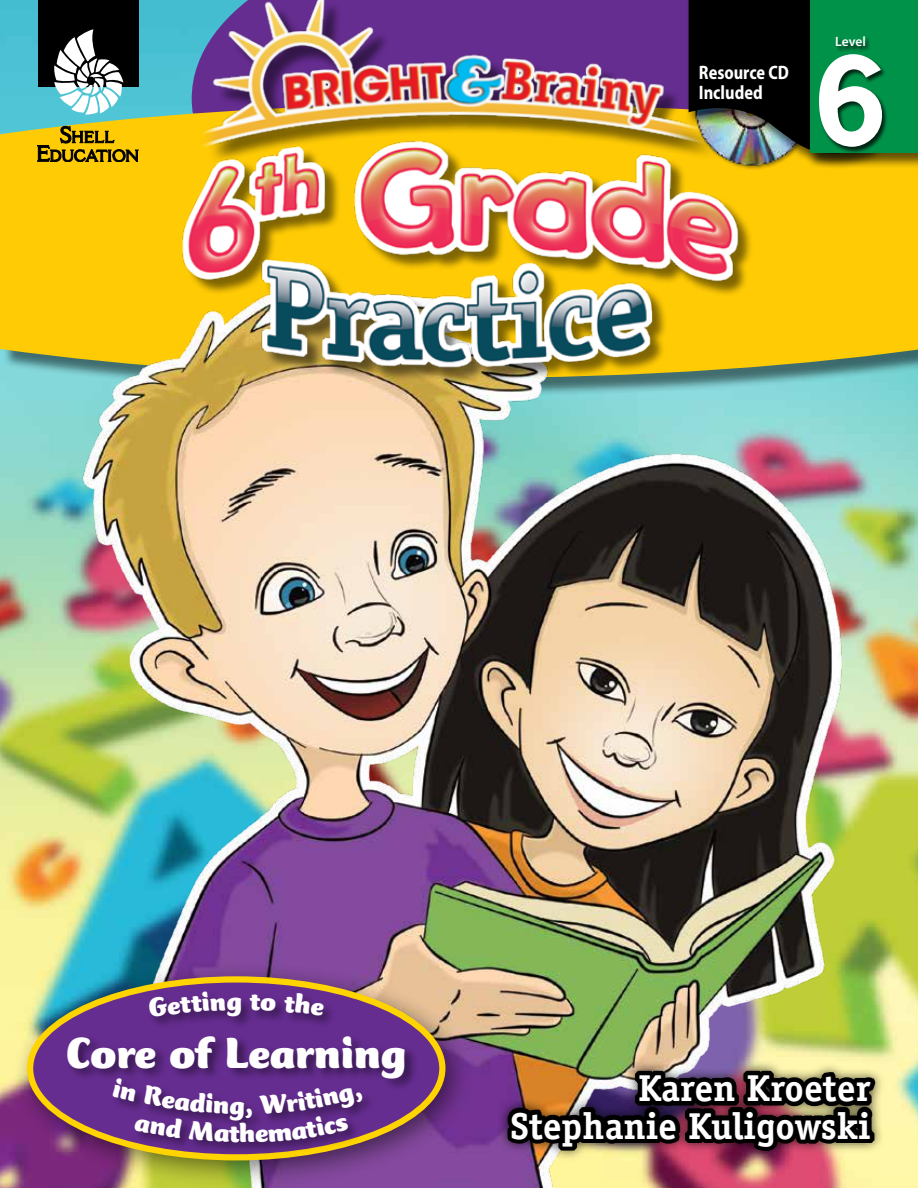
<style>
.page{position:relative;width:918px;height:1188px;background:#fff}
.page>*{position:absolute;margin:0;border:0;box-sizing:border-box;transform-origin:0 0}
.t1{font:700 115.5px "News Gothic Std";color:#fff}
.t2{font:900 45px "CT Mercurius Std";color:#fff}
.t3{font:700 37.5px/37.5px "Officina Serif Std";color:#fff;text-align:right}
.t4{font:900 27.3px "CT Mercurius Std";color:#fff}
.t5{font:700 semi-condensed 19.5px/19.5px "Myriad Pro";color:#fff;scale:.9 1}
.t6{font:600 13.5px "Myriad Pro";letter-spacing:-.005em;color:#fff}
</style>
<div class="page">
<img style="left:1px;top:0;width:917px;height:1188px">
<svg style="left:1px;top:104px;width:917px;height:274px;background:#e6c821"></svg>
<img style="left:180px;top:0;width:505px;height:135px">
<img style="left:52px;top:264px;width:835px;height:924px">
<div style="left:185px;top:143px;width:569px;height:240px;background:#000;opacity:.5"></div>
<img style="left:95px;top:135px;width:728px;height:237px">
<hr style="left:0;top:839px;width:1px;height:349px;background:#8b0029">
<hr style="left:0;top:823px;width:1px;height:35px;background:#ffc20e">
<svg style="left:0;top:833px;width:1px;height:15px"></svg>
<hr style="left:0;top:0;width:1px;height:69px;background:#8b0029">
<hr style="left:0;top:69px;width:1px;height:63px;background:#ffc20e">
<hr style="left:0;top:132px;width:1px;height:691px;background:#000">
<img style="left:690px;top:169px;width:125px;height:4px">
<div style="left:685px;top:0;width:200px;height:169px;background:#000;opacity:.6"></div>
<img style="left:689px;top:0;width:117px;height:156px">
<div style="left:38px;top:0;width:100px;height:87px;background:#000"></div>
<svg style="left:54px;top:29px;width:69px;height:86px"></svg>
<svg style="left:37px;top:126px;width:101px;height:36px;background:#af8d05"></svg>
<div style="left:12px;top:960px;width:462px;height:228px;background:#000;opacity:.5"></div>
<svg style="left:30px;top:979px;width:412px;height:178px;background:#7e4779"></svg>
<div style="left:147px;top:990px;width:190px;height:40px;background:#000;opacity:.45"></div>
<div style="left:111px;top:1076px;width:265px;height:58px;background:#000;opacity:.45"></div>
<div style="left:133px;top:1114px;width:228px;height:42px;background:#000;opacity:.45"></div>
<div style="left:65px;top:1034px;width:353px;height:58px;background:#000;opacity:.45"></div>
<div style="left:806px;top:0;width:112px;height:169px;background:#000;opacity:.6"></div>
<div style="left:810px;top:0;width:108px;height:153px;background:#009249"></div>
<div style="left:819px;top:36px;width:70px;height:118px;background:#000;opacity:.75"></div>
<div style="left:497px;top:1059px;width:389px;height:102px;background:#000;opacity:.75"></div>
<img style="left:503px;top:1006px;width:377px;height:182px">
<svg style="left:148px;top:991px;width:93px;height:27px;background:#57267d"></svg>
<svg style="left:250px;top:994px;width:26px;height:17px"></svg>
<svg style="left:284px;top:993px;width:40px;height:24px"></svg>
<svg style="left:112px;top:1077px;width:132px;height:66px;background:#5c297f"></svg>
<svg style="left:255px;top:1087px;width:109px;height:55px;background:#5a287b"></svg>
<p class="t5" style="left:699px;top:63px;width:102px">Resource CD<br>Included</p>
<p class="t6" style="left:835px;top:34px;width:32px">Level</p>
<h1 class="t1" style="left:815px;top:25px;width:73px">6</h1>
<p class="t2" style="left:66px;top:1029px;width:342px">Core of Learning</p>
<p class="t4" style="left:245px;top:1090px;width:10px">,</p>
<p class="t4" style="left:239px;top:1119px;width:18px">h</p>
<p class="t3" style="left:510px;top:1069px;width:362px">Karen Kroeter<br>Stephanie Kuligowski</p>
</div>
